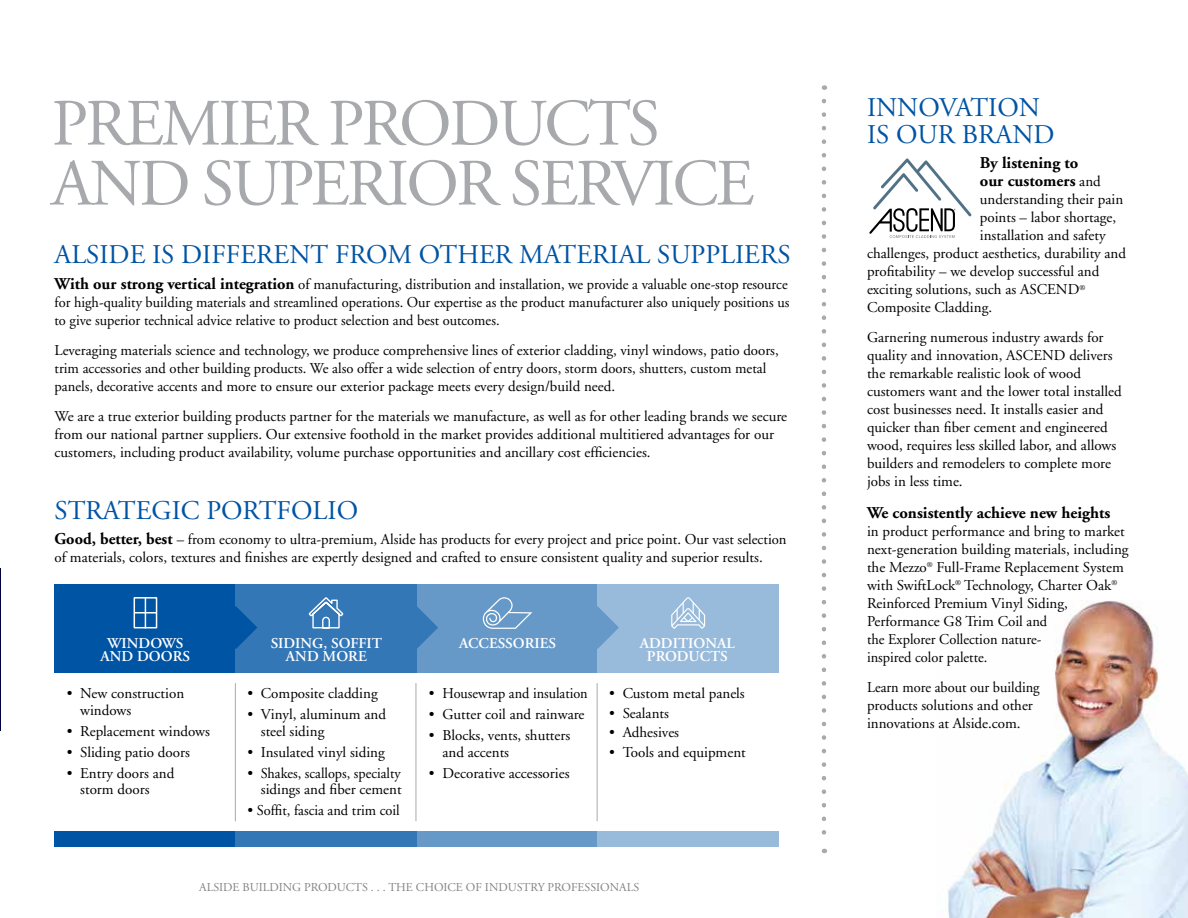
<style>
.page{position:relative;width:1188px;height:918px;background:#fff}
.page>*{position:absolute;margin:0;border:0;box-sizing:border-box;transform-origin:0 0}
.t1{font:66px/60px "Adobe Garamond";letter-spacing:-.04em;color:#a7a9ac}
.t2{font:27px/27px "Adobe Garamond";color:#0054a4}
.t3{font:700 16.5px/18px "Adobe Garamond";color:#000}
.t4{font:15px/18px "Adobe Garamond";color:#000}
.t5{font:15px/18px "Adobe Garamond";color:#000;scale:.96 1}
.t6{font:600 15px/13.5px "Adobe Garamond";color:#fff;text-align:center}
.t7{font:12px "Adobe Garamond";color:#808285}
.s1{font-weight:700;font-size:16.5px}
.s2{font-weight:400;font-size:15px}
</style>
<div class="page">
<hr style="left:0;top:568px;width:1px;height:163px;background:#03033f">
<img style="left:948px;top:600px;width:240px;height:318px">
<svg style="left:822px;top:101px;width:4px;height:752px"></svg>
<div style="left:55px;top:585px;width:180px;height:88px;background:#0054a4"></div>
<div style="left:417px;top:585px;width:181px;height:88px;background:#6699c8"></div>
<div style="left:235px;top:585px;width:182px;height:88px;background:#3377b6"></div>
<div style="left:598px;top:585px;width:181px;height:88px;background:#99bbdb"></div>
<div style="left:55px;top:832px;width:180px;height:15px;background:#0054a4"></div>
<div style="left:417px;top:832px;width:181px;height:15px;background:#6699c8"></div>
<div style="left:235px;top:832px;width:182px;height:15px;background:#3377b6"></div>
<div style="left:598px;top:832px;width:181px;height:15px;background:#99bbdb"></div>
<svg style="left:235px;top:606px;width:22px;height:43px"></svg>
<svg style="left:597px;top:606px;width:22px;height:42px"></svg>
<svg style="left:417px;top:607px;width:21px;height:42px"></svg>
<hr style="left:235px;top:683px;width:1px;height:138px;background:#a7a9ac">
<hr style="left:416px;top:683px;width:1px;height:138px;background:#a7a9ac">
<hr style="left:597px;top:683px;width:1px;height:138px;background:#a7a9ac">
<svg style="left:308px;top:597px;width:36px;height:32px"></svg>
<svg style="left:671px;top:597px;width:34px;height:32px"></svg>
<svg style="left:483px;top:597px;width:49px;height:32px"></svg>
<div style="left:134px;top:597px;width:23px;height:31px;border:2px solid #fff"></div>
<hr style="left:145px;top:598px;width:1px;height:30px;background:#fff">
<hr style="left:134px;top:612px;width:23px;height:2px;background:#fff">
<svg style="left:869px;top:159px;width:102px;height:79px"></svg>
<h1 class="t1" style="left:52px;top:95px;width:704px">PREMIER PRODUCTS<br>AND SUPERIOR SERVICE</h1>
<h2 class="t2" style="left:55px;top:242px;width:738px">ALSIDE IS DIFFERENT FROM OTHER MATERIAL SUPPLIERS</h2>
<p class="t4" style="left:55px;top:275px;width:736px;text-align:justify"><span class="s1">With our strong vertical integration</span> of manufacturing, distribution and installation, we provide a valuable one-stop resource for high-quality building materials and streamlined operations. Our expertise as the product manufacturer also uniquely positions us to give superior technical advice relative to product selection and best outcomes.</p>
<p class="t4" style="left:55px;top:341px;width:726px">Leveraging materials science and technology, we produce comprehensive lines of exterior cladding, vinyl windows, patio doors, trim accessories and other building products. We also offer a wide selection of entry doors, storm doors, shutters, custom metal panels, decorative accents and more to ensure our exterior package meets every design/build need.</p>
<p class="t4" style="left:55px;top:407px;width:734px">We are a true exterior building products partner for the materials we manufacture, as well as for other leading brands we secure from our national partner suppliers. Our extensive foothold in the market provides additional multitiered advantages for our customers, including product availability, volume purchase opportunities and ancillary cost efficiencies.</p>
<h2 class="t2" style="left:55px;top:498px;width:305px">STRATEGIC PORTFOLIO</h2>
<p class="t4" style="left:55px;top:531px;width:734px"><span class="s1">Good, better, best</span> – from economy to ultra-premium, Alside has products for every project and price point. Our vast selection of materials, colors, textures and finishes are expertly designed and crafted to ensure consistent quality and superior results.</p>
<p class="t6" style="left:101px;top:637px;width:91px">WINDOWS<br>AND DOORS</p>
<p class="t4" style="left:80px;top:686px;width:105px;line-height:16.5px;text-indent:-14px">• New construction windows</p>
<p class="t4" style="left:67px;top:722px;width:145px">• Replacement windows</p>
<p class="t4" style="left:67px;top:743px;width:125px">• Sliding patio doors</p>
<p class="t4" style="left:80px;top:765px;width:96px;line-height:16.5px;text-indent:-14px">• Entry doors and storm doors</p>
<p class="t6" style="left:271px;top:637px;width:113px">SIDING, SOFFIT<br>AND MORE</p>
<p class="t6" style="left:459px;top:637px;width:99px">ACCESSORIES</p>
<p class="t6" style="left:640px;top:637px;width:97px">ADDITIONAL<br>PRODUCTS</p>
<p class="t4" style="left:247px;top:685px;width:132px">• Composite cladding</p>
<p class="t4" style="left:261px;top:707px;width:127px;line-height:16.5px;text-indent:-14px">• Vinyl, aluminum and steel siding</p>
<p class="t4" style="left:247px;top:743px;width:139px">• Insulated vinyl siding</p>
<p class="t4" style="left:247px;top:765px;width:156px;line-height:16.5px;text-align:right">• Shakes, scallops, specialty sidings and fiber cement</p>
<p class="t4" style="left:247px;top:802px;width:154px">• Soffit, fascia and trim coil</p>
<p class="t4" style="left:429px;top:685px;width:160px">• Housewrap and insulation</p>
<p class="t4" style="left:429px;top:706px;width:157px">• Gutter coil and rainware</p>
<p class="t4" style="left:442px;top:728px;width:129px;line-height:16.5px;text-indent:-14px">• Blocks, vents, shutters and accents</p>
<p class="t4" style="left:429px;top:764px;width:142px">• Decorative accessories</p>
<p class="t4" style="left:609px;top:685px;width:137px">• Custom metal panels</p>
<p class="t4" style="left:609px;top:704px;width:61px">• Sealants</p>
<p class="t4" style="left:609px;top:724px;width:71px">• Adhesives</p>
<p class="t4" style="left:609px;top:743px;width:138px">• Tools and equipment</p>
<p class="t7" style="left:199px;top:881px;width:441px">ALSIDE BUILDING PRODUCTS . . . THE CHOICE OF INDUSTRY PROFESSIONALS</p>
<h2 class="t2" style="left:867px;top:95px;width:189px">INNOVATION<br>IS OUR BRAND</h2>
<p class="t3" style="left:980px;top:154px;width:123px">By listening to our customers <span class="s2">and</span></p>
<p class="t4" style="left:980px;top:191px;width:145px">understanding their pain</p>
<p class="t4" style="left:980px;top:209px;width:138px">points – labor shortage,</p>
<p class="t4" style="left:980px;top:227px;width:127px">installation and safety</p>
<p class="t4" style="left:867px;top:245px;width:261px">challenges, product aesthetics, durability and</p>
<p class="t4" style="left:867px;top:263px;width:234px">profitability – we develop successful and</p>
<p class="t4" style="left:867px;top:281px;width:220px">exciting solutions, such as ASCEND<sup>®</sup></p>
<p class="t4" style="left:867px;top:299px;width:127px">Composite Cladding.</p>
<p class="t4" style="left:867px;top:329px;width:256px">Garnering numerous industry awards for quality and innovation, ASCEND delivers the remarkable realistic look of wood customers want and the lower total installed cost businesses need. It installs easier and quicker than fiber cement and engineered wood, requires less skilled labor, and allows builders and remodelers to complete more jobs in less time.</p>
<p class="t3" style="left:867px;top:504px;width:245px">We consistently achieve new heights</p>
<p class="t4" style="left:867px;top:523px;width:263px">in product performance and bring to market next-generation building materials, including the Mezzo<sup>®</sup> Full-Frame Replacement System with SwiftLock<sup>®</sup> Technology, Charter Oak<sup>® </sup>Reinforced Premium Vinyl Siding, Performance G8 Trim Coil and<br>the Explorer Collection nature-<br>inspired color palette.</p>
<p class="t5" style="left:867px;top:679px;width:181px">Learn more about our building products solutions and other innovations at Alside.com.</p>
</div>
